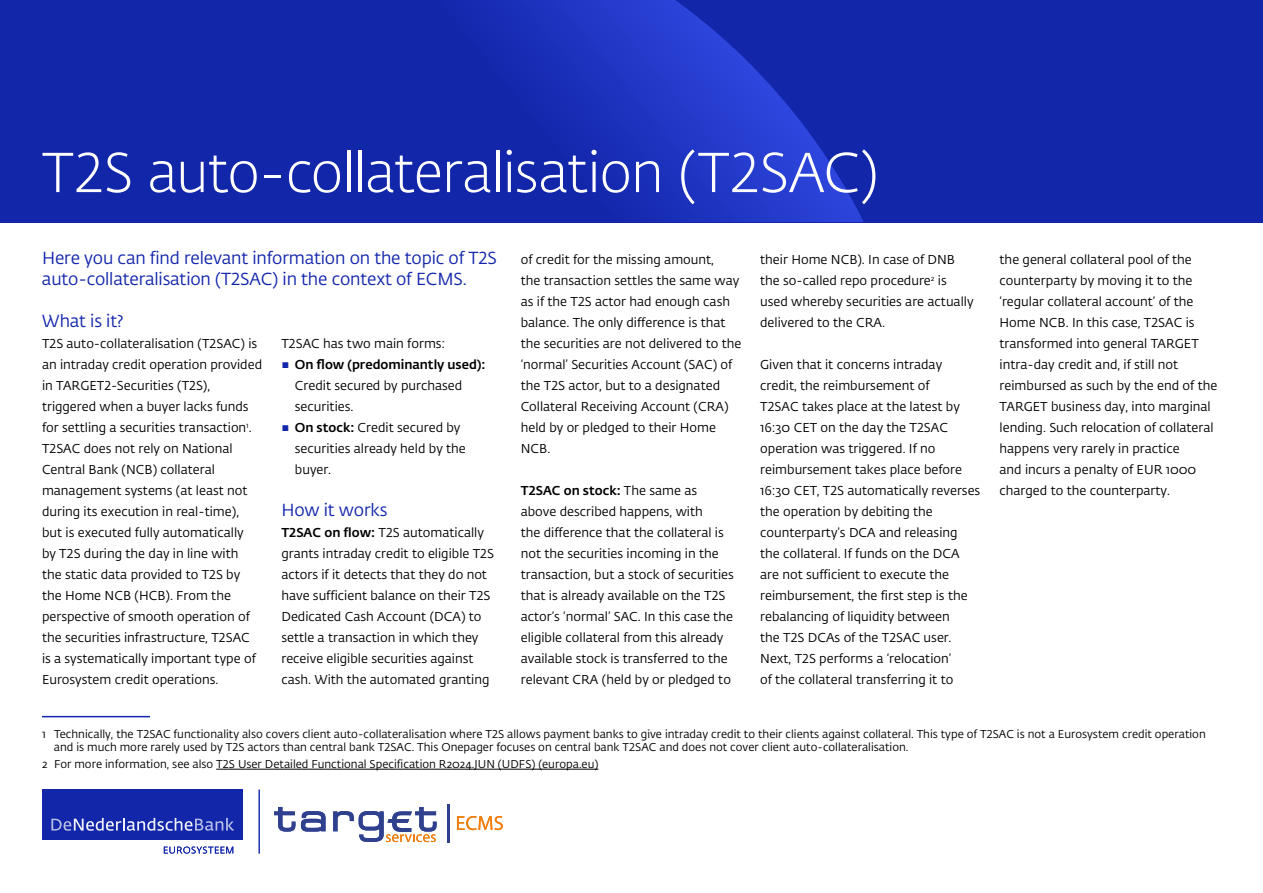
<style>
.page{position:relative;width:1263px;height:893px;background:#fff}
.page>*{position:absolute;margin:0;border:0;box-sizing:border-box;transform-origin:0 0}
.t1{font:300 55.5px "DNB Fedra";letter-spacing:-.02em;color:#fff}
.Kop{font:17.25px/21px "DNB Fedra";letter-spacing:-.01em;color:#1226aa}
.Body{font:12.75px/21px "DNB Fedra";color:#000}
.Voetnoot{font:11.25px/13.5px "DNB Fedra";color:#000}
.s1{font-size:10.5px;color:#1226aa}
.s2{font-weight:500}
</style>
<div class="page">
<div style="left:0;top:0;width:1263px;height:222px;background:#1226aa"></div>
<svg style="left:489px;top:0;width:375px;height:222px"></svg>
<hr style="left:42px;top:715px;width:108px;height:2px;background:#1226aa">
<hr style="left:216px;top:768px;width:382px;height:1px;background:#000">
<div style="left:42px;top:789px;width:201px;height:50px;background:#1226aa"></div>
<svg style="left:164px;top:846px;width:69px;height:7px"></svg>
<svg style="left:51px;top:817px;width:183px;height:13px"></svg>
<hr style="left:259px;top:789px;width:1px;height:64px;background:#1226aa">
<hr style="left:447px;top:803px;width:3px;height:39px;background:#2f408e">
<svg style="left:274px;top:807px;width:21px;height:24px"></svg>
<svg style="left:301px;top:811px;width:25px;height:20px"></svg>
<svg style="left:333px;top:807px;width:104px;height:35px"></svg>
<svg style="left:457px;top:816px;width:46px;height:14px"></svg>
<h1 class="t1" style="left:42px;top:139px;width:838px">T2S auto-collateralisation (T2SAC)</h1>
<h2 class="Kop" style="left:42px;top:248px;width:456px">Here you can find relevant information on the topic of T2S auto-collateralisation (T2SAC) in the context of ECMS.</h2>
<h2 class="Kop" style="left:42px;top:311px;width:83px">What is it?</h2>
<p class="Body" style="left:42px;top:333px;width:222px">T2S auto-collateralisation (T2SAC) is an intraday credit operation provided in TARGET2-Securities (T2S), triggered when a buyer lacks funds for settling a securities transaction<sup>1</sup>.<br>T2SAC does not rely on National Central Bank (NCB) collateral management systems (at least not during its execution in real-time), but is executed fully automatically<br>by T2S during the day in line with<br>the static data provided to T2S by the Home NCB (HCB). From the perspective of smooth operation of the securities infrastructure, T2SAC<br>is a systematically important type of Eurosystem credit operations.</p>
<p class="Body" style="left:281px;top:333px;width:166px">T2SAC has two main forms:</p>
<p class="Body" style="left:295px;top:354px;width:192px;text-indent:-14px"><span class="s1">▪</span> <span class="s2">On flow (predominantly used):<br></span>Credit secured by purchased securities.</p>
<p class="Body" style="left:295px;top:417px;width:172px;text-indent:-14px"><span class="s1">▪</span> <span class="s2">On stock:</span> Credit secured by securities already held by the buyer.</p>
<h2 class="Kop" style="left:281px;top:500px;width:108px">How it works</h2>
<p class="Body" style="left:281px;top:522px;width:214px"><span class="s2">T2SAC on flow:</span> T2S automatically grants intraday credit to eligible T2S actors if it detects that they do not have sufficient balance on their T2S Dedicated Cash Account (DCA) to settle a transaction in which they receive eligible securities against cash. With the automated granting</p>
<p class="Body" style="left:521px;top:249px;width:222px">of credit for the missing amount,<br>the transaction settles the same way as if the T2S actor had enough cash balance. The only difference is that the securities are not delivered to the ‘normal’ Securities Account (SAC) of the T2S actor, but to a designated<br>Collateral Receiving Account (CRA) held by or pledged to their Home<br>NCB.</p>
<p class="Body" style="left:521px;top:480px;width:215px"><span class="s2">T2SAC on stock:</span> The same as above described happens, with<br>the difference that the collateral is not the securities incoming in the transaction, but a stock of securities that is already available on the T2S actor’s ‘normal’ SAC. In this case the eligible collateral from this already available stock is transferred to the relevant CRA (held by or pledged to</p>
<p class="Body" style="left:760px;top:249px;width:215px">their Home NCB). In case of DNB the so-called repo procedure<sup>2</sup> is used whereby securities are actually delivered to the CRA.</p>
<p class="Body" style="left:760px;top:354px;width:222px">Given that it concerns intraday credit, the reimbursement of<br>T2SAC takes place at the latest by 16:30 CET on the day the T2SAC operation was triggered. If no reimbursement takes place before 16:30 CET, T2S automatically reverses the operation by debiting the counterparty’s DCA and releasing the collateral. If funds on the DCA are not sufficient to execute the reimbursement, the first step is the rebalancing of liquidity between<br>the T2S DCAs of the T2SAC user.<br>Next, T2S performs a ‘relocation’<br>of the collateral transferring it to</p>
<p class="Body" style="left:1000px;top:249px;width:219px">the general collateral pool of the counterparty by moving it to the ‘regular collateral account’ of the Home NCB. In this case, T2SAC is transformed into general TARGET intra-day credit and, if still not reimbursed as such by the end of the TARGET business day, into marginal lending. Such relocation of collateral happens very rarely in practice<br>and incurs a penalty of EUR 1000 charged to the counterparty.</p>
<p class="Voetnoot" style="left:54px;top:727px;width:1153px;text-indent:-12px">1 Technically, the T2SAC functionality also covers client auto-collateralisation where T2S allows payment banks to give intraday credit to their clients against collateral. This type of T2SAC is not a Eurosystem credit operation and is much more rarely used by T2S actors than central bank T2SAC. This Onepager focuses on central bank T2SAC and does not cover client auto-collateralisation.</p>
<p class="Voetnoot" style="left:42px;top:757px;width:558px">2 For more information, see also T2S User Detailed Functional Specification R2024.JUN (UDFS) (europa.eu)</p>
</div>
